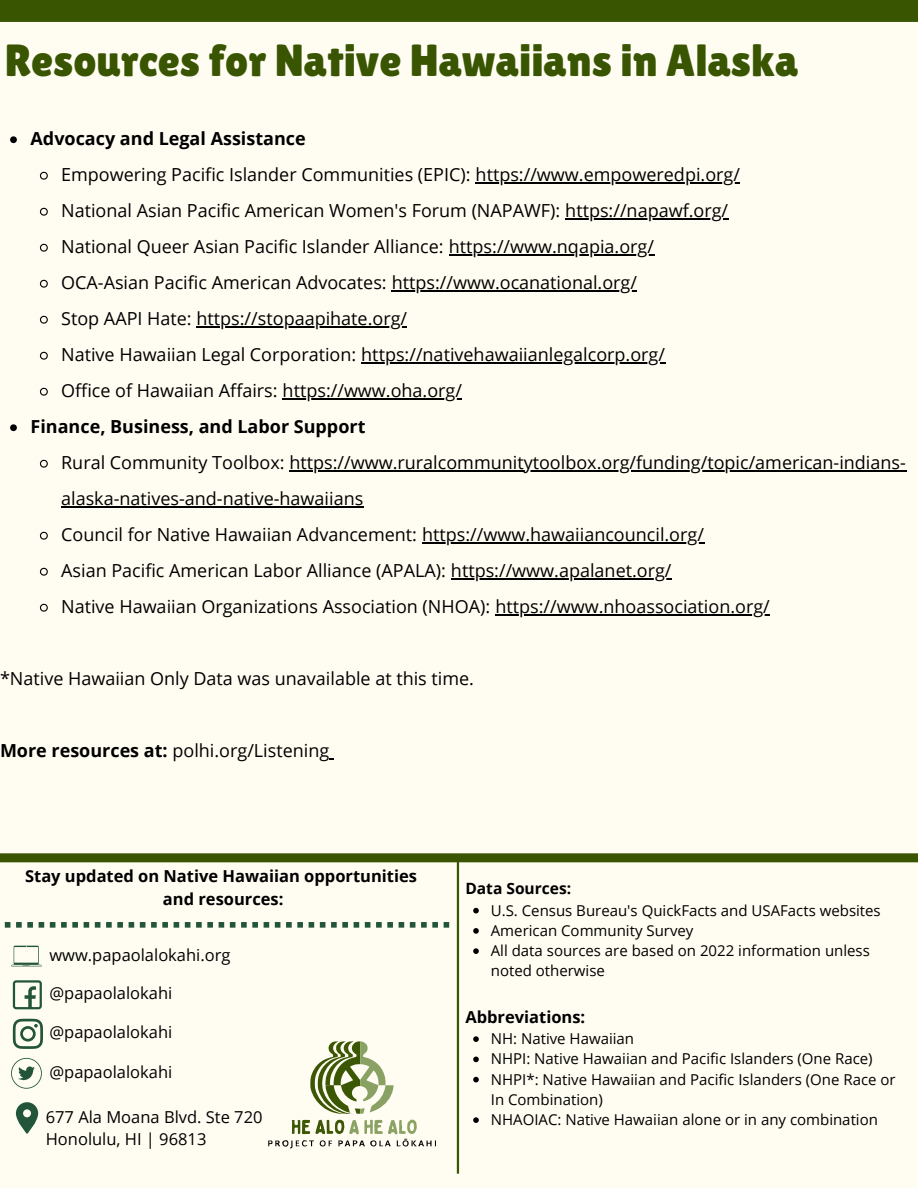
<style>
.page{position:relative;width:918px;height:1188px;background:#fffdf2}
.page>*{position:absolute;margin:0;border:0;box-sizing:border-box;transform-origin:0 0}
.t1{font:45px "Lilita One";color:#395502}
.t2{font:18px/36px "Open Sans";color:#000}
.t3{font:700 18px "Open Sans";color:#000}
.t4{font:16.5px/22.5px "Open Sans";color:#000}
.t5{font:700 16.5px/22.5px "Open Sans";color:#000;text-align:center}
.t6{font:700 15.6px "Open Sans";color:#000}
.t7{font:15px/20.2px "Open Sans";color:#000}
.s1{font-weight:700}
</style>
<div class="page">
<div style="left:0;top:853px;width:918px;height:9px;background:#395502"></div>
<svg style="left:473px;top:908px;width:6px;height:5px"></svg>
<svg style="left:473px;top:928px;width:6px;height:6px"></svg>
<svg style="left:473px;top:948px;width:6px;height:6px"></svg>
<svg style="left:473px;top:1036px;width:6px;height:6px"></svg>
<svg style="left:473px;top:1057px;width:6px;height:5px"></svg>
<svg style="left:473px;top:1077px;width:6px;height:5px"></svg>
<svg style="left:473px;top:1117px;width:6px;height:6px"></svg>
<svg style="left:11px;top:946px;width:30px;height:21px"></svg>
<svg style="left:13px;top:980px;width:29px;height:29px"></svg>
<svg style="left:13px;top:1019px;width:30px;height:30px"></svg>
<svg style="left:11px;top:1058px;width:30px;height:30px"></svg>
<svg style="left:16px;top:1102px;width:22px;height:32px"></svg>
<svg style="left:5px;top:922px;width:444px;height:6px"></svg>
<svg style="left:268px;top:1041px;width:168px;height:108px"></svg>
<hr style="left:457px;top:858px;width:2px;height:316px;background:#395502">
<svg style="left:10px;top:136px;width:7px;height:7px"></svg>
<svg style="left:39px;top:171px;width:9px;height:9px"></svg>
<hr style="left:476px;top:182px;width:264px;height:2px;background:#000">
<svg style="left:39px;top:207px;width:9px;height:9px"></svg>
<hr style="left:565px;top:218px;width:163px;height:2px;background:#000">
<svg style="left:39px;top:243px;width:9px;height:9px"></svg>
<hr style="left:449px;top:254px;width:205px;height:2px;background:#000">
<svg style="left:39px;top:279px;width:9px;height:9px"></svg>
<hr style="left:392px;top:290px;width:245px;height:2px;background:#000">
<svg style="left:39px;top:315px;width:9px;height:9px"></svg>
<hr style="left:197px;top:326px;width:210px;height:2px;background:#000">
<svg style="left:39px;top:351px;width:9px;height:9px"></svg>
<hr style="left:361px;top:362px;width:304px;height:2px;background:#000">
<svg style="left:39px;top:387px;width:9px;height:9px"></svg>
<hr style="left:283px;top:398px;width:179px;height:2px;background:#000">
<svg style="left:10px;top:424px;width:7px;height:7px"></svg>
<svg style="left:39px;top:459px;width:9px;height:9px"></svg>
<hr style="left:289px;top:470px;width:618px;height:2px;background:#000">
<hr style="left:61px;top:506px;width:303px;height:2px;background:#000">
<svg style="left:39px;top:531px;width:9px;height:9px"></svg>
<hr style="left:422px;top:542px;width:282px;height:2px;background:#000">
<svg style="left:39px;top:567px;width:9px;height:9px"></svg>
<hr style="left:451px;top:578px;width:221px;height:2px;background:#000">
<svg style="left:39px;top:603px;width:9px;height:9px"></svg>
<hr style="left:495px;top:614px;width:275px;height:2px;background:#000">
<div style="left:0;top:0;width:918px;height:22px;background:#395502"></div>
<p class="t1" style="left:5px;top:34px;width:795px">Resources for Native Hawaiians in Alaska</p>
<h3 class="t3" style="left:31px;top:126px;width:277px">Advocacy and Legal Assistance</h3>
<h2 class="t2" style="left:61px;top:156px;width:680px">Empowering Pacific Islander Communities (EPIC): https://www.empoweredpi.org/</h2>
<h4 class="t2" style="left:61px;top:192px;width:669px">National Asian Pacific American Women's Forum (NAPAWF): https://napawf.org/</h4>
<p class="t2" style="left:61px;top:228px;width:594px">National Queer Asian Pacific Islander Alliance: https://www.nqapia.org/</p>
<p class="t2" style="left:61px;top:264px;width:577px">OCA-Asian Pacific American Advocates: https://www.ocanational.org/</p>
<p class="t2" style="left:61px;top:300px;width:348px">Stop AAPI Hate: https://stopaapihate.org/</p>
<p class="t2" style="left:61px;top:336px;width:605px">Native Hawaiian Legal Corporation: https://nativehawaiianlegalcorp.org/</p>
<h3 class="t2" style="left:61px;top:372px;width:402px">Office of Hawaiian Affairs: https://www.oha.org/</h3>
<p class="t3" style="left:31px;top:414px;width:336px">Finance, Business, and Labor Support</p>
<h3 class="t2" style="left:61px;top:444px;width:846px">Rural Community Toolbox: https://www.ruralcommunitytoolbox.org/funding/topic/american-indians-</h3>
<p class="t2" style="left:61px;top:480px;width:644px">alaska-natives-and-native-hawaiians<br>Council for Native Hawaiian Advancement: https://www.hawaiiancouncil.org/</p>
<h2 class="t2" style="left:61px;top:552px;width:612px">Asian Pacific American Labor Alliance (APALA): https://www.apalanet.org/</h2>
<p class="t2" style="left:61px;top:588px;width:710px">Native Hawaiian Organizations Association (NHOA): https://www.nhoassociation.org/</p>
<p class="t2" style="left:0;top:660px;width:476px">*Native Hawaiian Only Data was unavailable at this time.</p>
<p class="t2" style="left:0;top:732px;width:331px"><span class="s1">More resources at:</span> polhi.org/Listening</p>
<h3 class="t5" style="left:25px;top:864px;width:393px">Stay updated on Native Hawaiian opportunities and resources:</h3>
<p class="t4" style="left:49px;top:943px;width:183px">www.papaolalokahi.org</p>
<p class="t4" style="left:49px;top:981px;width:124px">@papaolalokahi</p>
<p class="t4" style="left:49px;top:1021px;width:124px">@papaolalokahi</p>
<p class="t4" style="left:49px;top:1061px;width:124px">@papaolalokahi</p>
<p class="t4" style="left:46px;top:1105px;width:218px">677 Ala Moana Blvd. Ste 720<br>Honolulu, HI | 96813</p>
<h1 class="t6" style="left:465px;top:878px;width:107px">Data Sources:</h1>
<p class="t7" style="left:491px;top:900px;width:391px">U.S. Census Bureau's QuickFacts and USAFacts websites</p>
<p class="t7" style="left:491px;top:920px;width:204px">American Community Survey</p>
<p class="t7" style="left:491px;top:940px;width:381px">All data sources are based on 2022 information unless noted otherwise</p>
<p class="t5" style="left:465px;top:1005px;width:121px">Abbreviations:</p>
<p class="t7" style="left:491px;top:1028px;width:145px">NH: Native Hawaiian</p>
<p class="t7" style="left:491px;top:1049px;width:383px">NHPI: Native Hawaiian and Pacific Islanders (One Race)</p>
<p class="t7" style="left:491px;top:1069px;width:406px">NHPI*: Native Hawaiian and Pacific Islanders (One Race or<br>In Combination)</p>
<p class="t7" style="left:491px;top:1109px;width:389px">NHAOIAC: Native Hawaiian alone or in any combination</p>
</div>
